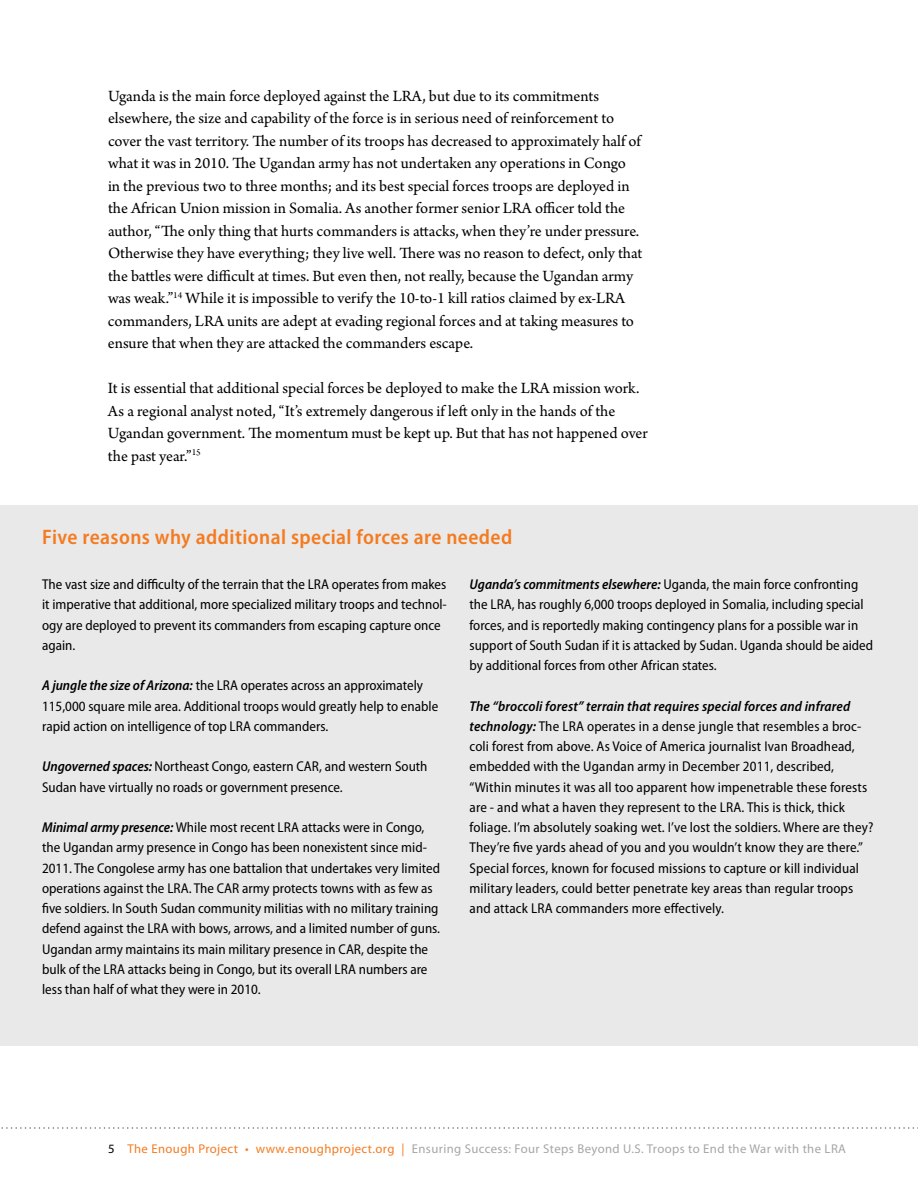
<style>
.page{position:relative;width:918px;height:1188px;background:#fff}
.page>*{position:absolute;margin:0;border:0;box-sizing:border-box;transform-origin:0 0}
.t1{font:600 semi-condensed 21px "Myriad Pro";letter-spacing:.02em;color:#f47b20}
.t2{font:16.5px/22.5px "Arno Pro";color:#000}
.t3{font:semi-condensed 14.25px/20.2px "Myriad Pro";color:#000}
.t4{font:12.75px "Myriad Pro";letter-spacing:.03em;color:#a5a6a7}
.s1{font-weight:600;font-style:italic}
.s2{color:#000}
.s3{color:#f47b20}
</style>
<div class="page">
<svg style="left:1px;top:1127px;width:917px;height:2px"></svg>
<div style="left:0;top:546px;width:918px;height:500px;background:#e9e9e9"></div>
<div style="left:0;top:505px;width:918px;height:66px;background:#e9e9e9"></div>
<p class="t2" style="left:108px;top:85px;width:536px">Uganda is the main force deployed against the LRA, but due to its commitments elsewhere, the size and capability of the force is in serious need of reinforcement to cover the vast territory. The number of its troops has decreased to approximately half of what it was in 2010. The Ugandan army has not undertaken any operations in Congo<br>in the previous two to three months; and its best special forces troops are deployed in the African Union mission in Somalia. As another former senior LRA officer told the author, “The only thing that hurts commanders is attacks, when they’re under pressure.<br>Otherwise they have everything; they live well. There was no reason to defect, only that the battles were difficult at times. But even then, not really, because the Ugandan army was weak.”<sup>14</sup> While it is impossible to verify the 10-to-1 kill ratios claimed by ex-LRA commanders, LRA units are adept at evading regional forces and at taking measures to ensure that when they are attacked the commanders escape.</p>
<p class="t2" style="left:108px;top:378px;width:541px">It is essential that additional special forces be deployed to make the LRA mission work.<br>As a regional analyst noted, “It’s extremely dangerous if left only in the hands of the Ugandan government. The momentum must be kept up. But that has not happened over the past year.”<sup>15</sup></p>
<h1 class="t1" style="left:42px;top:525px;width:471px">Five reasons why additional special forces are needed</h1>
<p class="t3" style="left:42px;top:575px;width:406px">The vast size and difficulty of the terrain that the LRA operates from makes it imperative that additional, more specialized military troops and technol&shy;ogy are deployed to prevent its commanders from escaping capture once again.</p>
<p class="t3" style="left:42px;top:676px;width:398px"><span class="s1">A jungle the size of Arizona:</span> the LRA operates across an approximately<br>115,000 square mile area. Additional troops would greatly help to enable rapid action on intelligence of top LRA commanders.</p>
<p class="t3" style="left:42px;top:757px;width:387px"><span class="s1">Ungoverned spaces:</span> Northeast Congo, eastern CAR, and western South<br>Sudan have virtually no roads or government presence.</p>
<p class="t3" style="left:42px;top:818px;width:400px"><span class="s1">Minimal army presence:</span> While most recent LRA attacks were in Congo, the Ugandan army presence in Congo has been nonexistent since mid-2011. The Congolese army has one battalion that undertakes very limited operations against the LRA. The CAR army protects towns with as few as five soldiers. In South Sudan community militias with no military training defend against the LRA with bows, arrows, and a limited number of guns.<br>Ugandan army maintains its main military presence in CAR, despite the bulk of the LRA attacks being in Congo, but its overall LRA numbers are less than half of what they were in 2010.</p>
<p class="t3" style="left:470px;top:575px;width:405px"><span class="s1">Uganda’s commitments elsewhere:</span> Uganda, the main force confronting the LRA, has roughly 6,000 troops deployed in Somalia, including special forces, and is reportedly making contingency plans for a possible war in support of South Sudan if it is attacked by Sudan. Uganda should be aided by additional forces from other African states.</p>
<p class="t3" style="left:470px;top:696px;width:405px"><span class="s1">The “broccoli forest” terrain that requires special forces and infrared technology:</span> The LRA operates in a dense jungle that resembles a broc&shy;coli forest from above. As Voice of America journalist Ivan Broadhead, embedded with the Ugandan army in December 2011, described, “Within minutes it was all too apparent how impenetrable these forests are - and what a haven they represent to the LRA. This is thick, thick foliage. I’m absolutely soaking wet. I’ve lost the soldiers. Where are they?<br>They’re five yards ahead of you and you wouldn’t know they are there.” Special forces, known for focused missions to capture or kill individual military leaders, could better penetrate key areas than regular troops and attack LRA commanders more effectively.</p>
<p class="t4" style="left:108px;top:1142px;width:740px"><span class="s2">5</span> <span class="s3">The Enough Project • www.enoughproject.org |</span> Ensuring Success: Four Steps Beyond U.S. Troops to End the War with the LRA</p>
</div>
